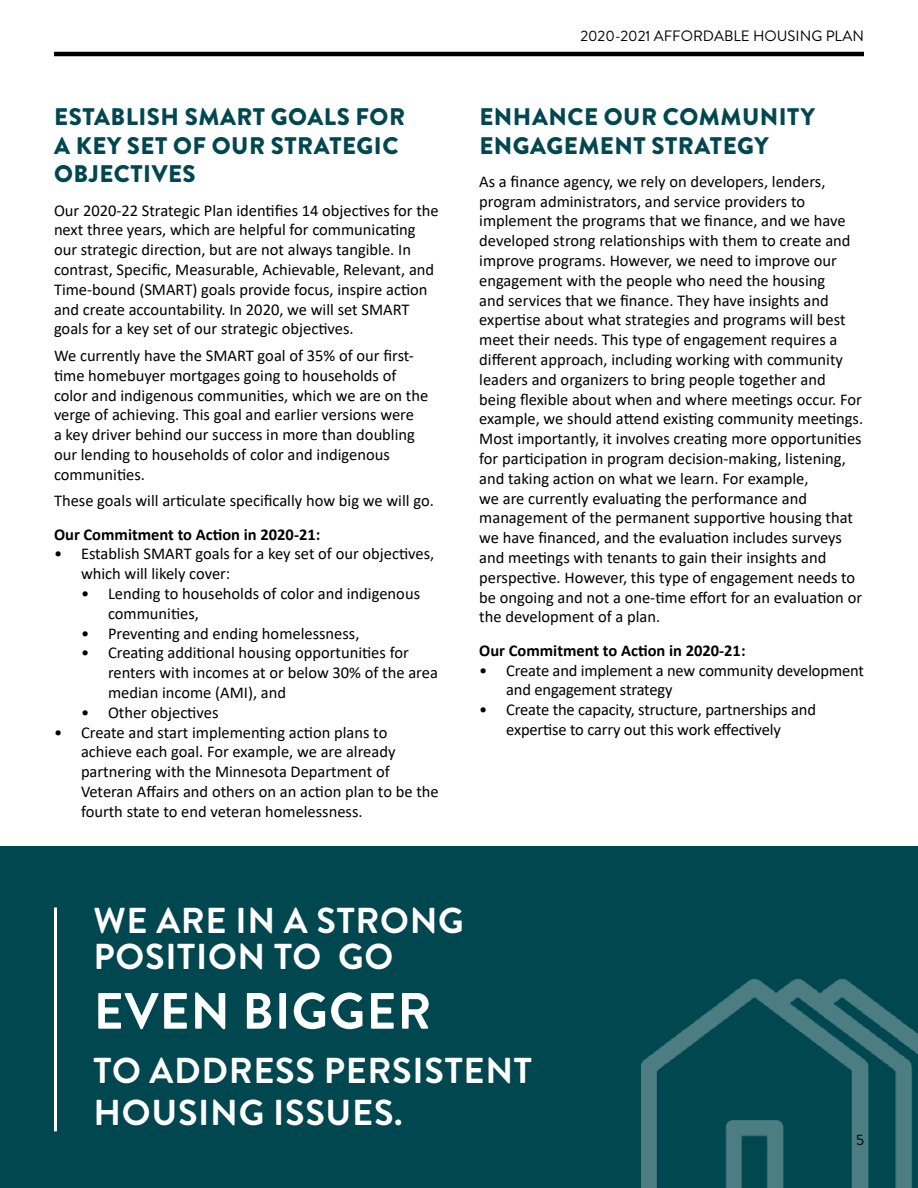
<style>
.page{position:relative;width:918px;height:1188px;background:#fff}
.page>*{position:absolute;margin:0;border:0;box-sizing:border-box;transform-origin:0 0}
.Pull_Quote{font:700 51px "Brandon Grotesque";letter-spacing:.02em;color:#fff}
.Pull_Quote-2{font:700 36px/36px "Brandon Grotesque";letter-spacing:.02em;color:#fff}
.H2_green{font:900 24px/28.8px "Brandon Grotesque";letter-spacing:.02em;color:#00474f}
.t1{font:16.5px/19.8px "Calibri";color:#000}
.t2{font:700 16.5px "Calibri";color:#000}
.t3{font:15px "Brandon Grotesque";color:#000}
</style>
<div class="page">
<hr style="left:54px;top:52px;width:810px;height:4px;background:#000">
<div style="left:1px;top:847px;width:917px;height:341px;background:#00474f"></div>
<img style="left:642px;top:979px;width:276px;height:209px">
<hr style="left:54px;top:908px;width:3px;height:223px;background:#fff">
<p class="H2_green" style="left:54px;top:102px;width:352px">ESTABLISH SMART GOALS FOR<br>A KEY SET OF OUR STRATEGIC<br>OBJECTIVES</p>
<p class="t1" style="left:54px;top:200px;width:386px">Our 2020-22 Strategic Plan identifies 14 objectives for the next three years, which are helpful for communicating our strategic direction, but are not always tangible. In contrast, Specific, Measurable, Achievable, Relevant, and Time-bound (SMART) goals provide focus, inspire action and create accountability. In 2020, we will set SMART goals for a key set of our strategic objectives.</p>
<p class="t1" style="left:54px;top:345px;width:376px">We currently have the SMART goal of 35% of our first&shy;time homebuyer mortgages going to households of color and indigenous communities, which we are on the verge of achieving. This goal and earlier versions were<br>a key driver behind our success in more than doubling our lending to households of color and indigenous communities.</p>
<p class="t1" style="left:54px;top:491px;width:381px">These goals will articulate specifically how big we will go.</p>
<p class="t2" style="left:54px;top:523px;width:268px">Our Commitment to Action in 2020-21:</p>
<p class="t1" style="left:81px;top:544px;width:355px;text-indent:-27px">• Establish SMART goals for a key set of our objectives, which will likely cover:</p>
<p class="t1" style="left:108px;top:583px;width:314px;text-indent:-27px">• Lending to households of color and indigenous communities,</p>
<p class="t1" style="left:81px;top:623px;width:280px">• Preventing and ending homelessness,</p>
<p class="t1" style="left:108px;top:643px;width:331px;text-indent:-27px">• Creating additional housing opportunities for renters with incomes at or below 30% of the area median income (AMI), and</p>
<p class="t1" style="left:81px;top:702px;width:139px">• Other objectives</p>
<p class="t1" style="left:81px;top:722px;width:359px;text-indent:-27px">• Create and start implementing action plans to achieve each goal. For example, we are already partnering with the Minnesota Department of Veteran Affairs and others on an action plan to be the fourth state to end veteran homelessness.</p>
<p class="t3" style="left:580px;top:25px;width:285px">2020-2021 AFFORDABLE HOUSING PLAN</p>
<p class="H2_green" style="left:479px;top:102px;width:337px">ENHANCE OUR COMMUNITY<br>ENGAGEMENT STRATEGY</p>
<p class="t1" style="left:479px;top:171px;width:386px">As a finance agency, we rely on developers, lenders, program administrators, and service providers to implement the programs that we finance, and we have developed strong relationships with them to create and improve programs. However, we need to improve our engagement with the people who need the housing<br>and services that we finance. They have insights and expertise about what strategies and programs will best meet their needs. This type of engagement requires a different approach, including working with community leaders and organizers to bring people together and being flexible about when and where meetings occur. For example, we should attend existing community meetings.<br>Most importantly, it involves creating more opportunities for participation in program decision-making, listening, and taking action on what we learn. For example,<br>we are currently evaluating the performance and management of the permanent supportive housing that we have financed, and the evaluation includes surveys and meetings with tenants to gain their insights and perspective. However, this type of engagement needs to be ongoing and not a one-time effort for an evaluation or the development of a plan.</p>
<p class="t2" style="left:479px;top:639px;width:268px">Our Commitment to Action in 2020-21:</p>
<p class="t1" style="left:506px;top:660px;width:359px;text-indent:-27px">• Create and implement a new community development and engagement strategy</p>
<p class="t1" style="left:479px;top:699px;width:338px;text-align:center">• Create the capacity, structure, partnerships and expertise to carry out this work effectively</p>
<p class="Pull_Quote-2" style="left:94px;top:903px;width:372px">WE ARE IN A STRONG<br>POSITION TO GO</p>
<p class="Pull_Quote" style="left:94px;top:976px;width:339px">EVEN BIGGER</p>
<p class="Pull_Quote-2" style="left:94px;top:1050px;width:440px;line-height:42px">TO ADDRESS PERSISTENT<br>HOUSING ISSUES.</p>
<p class="t3" style="left:856px;top:1129px;width:9px">5</p>
</div>
